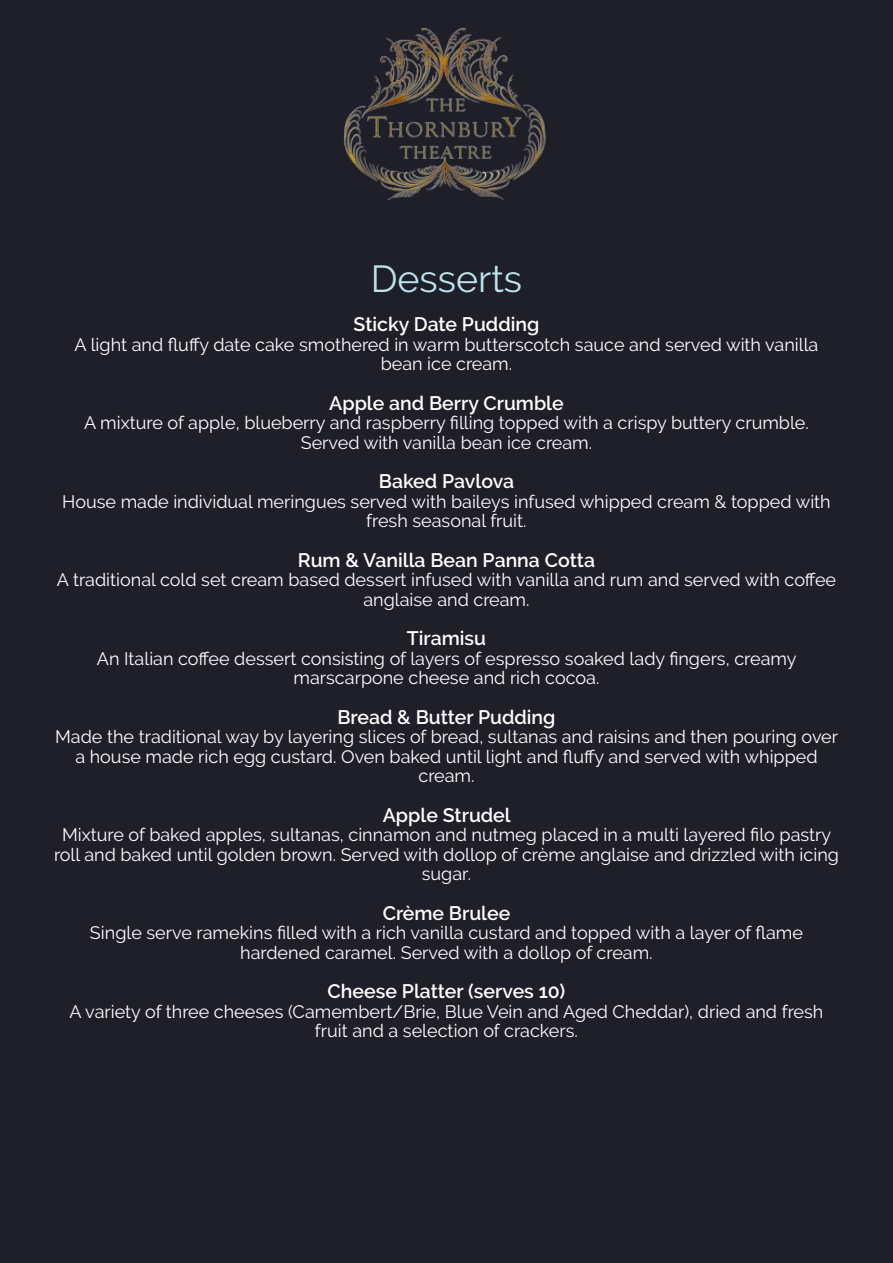
<style>
.page{position:relative;width:893px;height:1263px;background:#1f1f29}
.page>*{position:absolute;margin:0;border:0;box-sizing:border-box;transform-origin:0 0}
.t1{font:37.5px "Raleway";color:#bce4ed}
.t2{font:600 19.5px "Raleway";color:#fff}
.t3{font:18px/19.5px "Raleway";color:#fff;text-align:center}
</style>
<div class="page">
<img style="left:344px;top:28px;width:202px;height:172px">
<h1 class="t1" style="left:371px;top:257px;width:153px">Desserts</h1>
<p class="t2" style="left:354px;top:313px;width:187px">Sticky Date Pudding</p>
<p class="t3" style="left:75px;top:334px;width:745px">A light and fluffy date cake smothered in warm butterscotch sauce and served with vanilla bean ice cream.</p>
<p class="t2" style="left:329px;top:391px;width:236px">Apple and Berry Crumble</p>
<p class="t3" style="left:84px;top:413px;width:726px">A mixture of apple, blueberry and raspberry filling topped with a crispy buttery crumble.<br>Served with vanilla bean ice cream.</p>
<p class="t2" style="left:379px;top:470px;width:137px">Baked Pavlova</p>
<p class="t3" style="left:62px;top:491px;width:770px">House made individual meringues served with baileys infused whipped cream &amp; topped with fresh seasonal fruit.</p>
<p class="t2" style="left:298px;top:548px;width:299px">Rum &amp; Vanilla Bean Panna Cotta</p>
<p class="t3" style="left:57px;top:570px;width:781px">A traditional cold set cream based dessert infused with vanilla and rum and served with coffee anglaise and cream.</p>
<p class="t2" style="left:407px;top:627px;width:81px">Tiramisu</p>
<p class="t3" style="left:97px;top:648px;width:701px">An Italian coffee dessert consisting of layers of espresso soaked lady fingers, creamy marscarpone cheese and rich cocoa.</p>
<p class="t2" style="left:337px;top:705px;width:220px">Bread &amp; Butter Pudding</p>
<p class="t3" style="left:55px;top:727px;width:784px">Made the traditional way by layering slices of bread, sultanas and raisins and then pouring over a house made rich egg custard. Oven baked until light and fluffy and served with whipped cream.</p>
<p class="t2" style="left:383px;top:803px;width:129px">Apple Strudel</p>
<p class="t3" style="left:54px;top:825px;width:786px">Mixture of baked apples, sultanas, cinnamon and nutmeg placed in a multi layered filo pastry roll and baked until golden brown. Served with dollop of crème anglaise and drizzled with icing sugar.</p>
<p class="t2" style="left:383px;top:901px;width:129px">Crème Brulee</p>
<p class="t3" style="left:90px;top:923px;width:714px">Single serve ramekins filled with a rich vanilla custard and topped with a layer of flame hardened caramel. Served with a dollop of cream.</p>
<p class="t2" style="left:328px;top:980px;width:239px">Cheese Platter (serves 10)</p>
<p class="t3" style="left:70px;top:1001px;width:755px">A variety of three cheeses (Camembert/Brie, Blue Vein and Aged Cheddar), dried and fresh fruit and a selection of crackers.</p>
</div>
